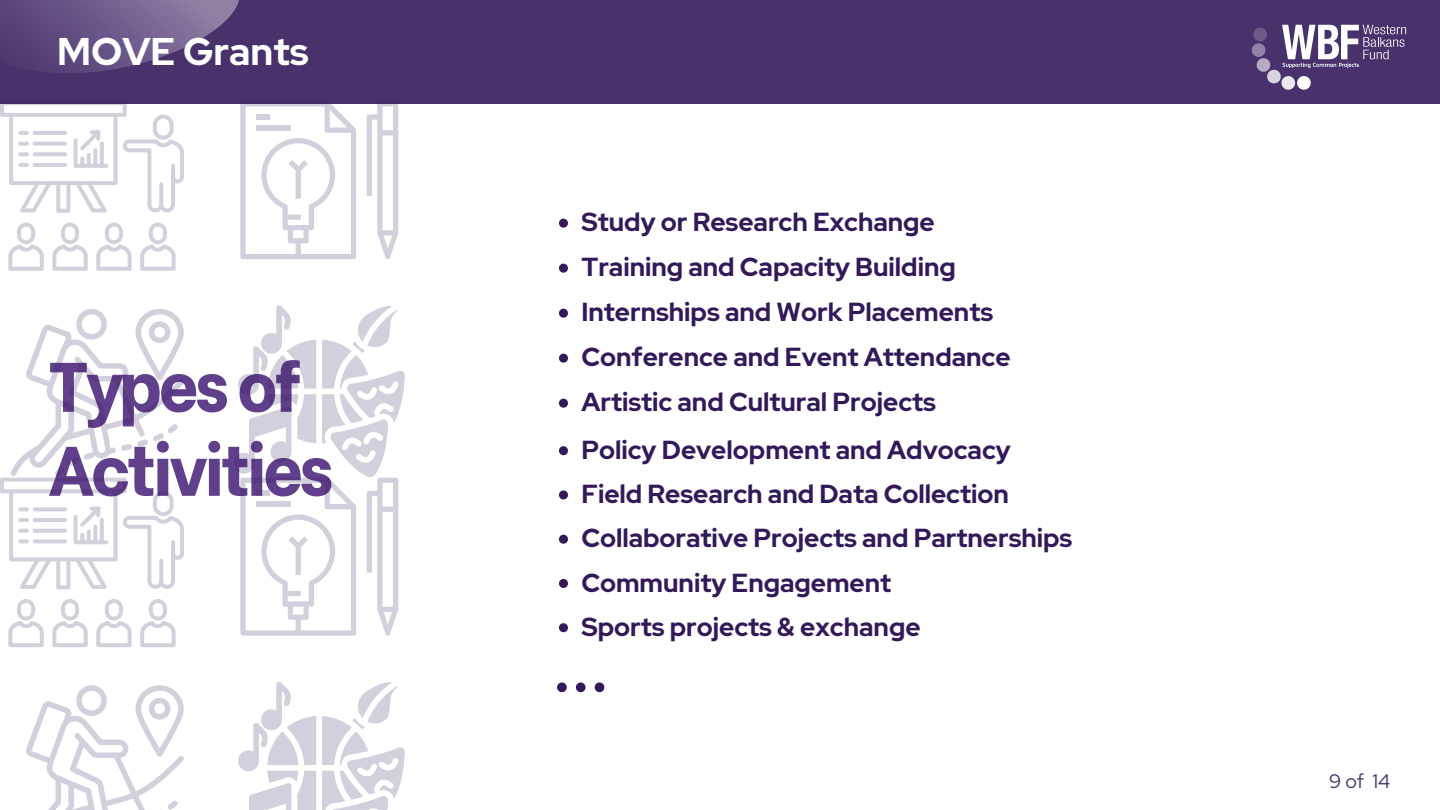
<style>
.page{position:relative;width:1440px;height:810px;background:#fff}
.page>*{position:absolute;margin:0;border:0;box-sizing:border-box;transform-origin:0 0}
.t1{font:95px "Red Hat Display";color:#331959}
.t2{font:800 70px/84px "Be Vietnam";letter-spacing:-.06em;color:#603f8b}
.t3{font:700 38.5px "Red Hat Display";color:#fff}
.t4{font:700 26px "Red Hat Display";color:#331959}
.t5{font:19.4px "Red Hat Display";color:#49326b}
</style>
<div class="page">
<div style="left:0;top:0;width:1440px;height:104px;background:#49326b"></div>
<svg style="left:0;top:0;width:239px;height:73px"></svg>
<svg style="left:1253px;top:25px;width:153px;height:65px"></svg>
<svg style="left:0;top:104px;width:184px;height:109px"></svg>
<svg style="left:8px;top:223px;width:36px;height:48px"></svg>
<svg style="left:52px;top:223px;width:36px;height:48px"></svg>
<svg style="left:96px;top:223px;width:36px;height:48px"></svg>
<svg style="left:140px;top:223px;width:36px;height:48px"></svg>
<svg style="left:240px;top:104px;width:116px;height:155px"></svg>
<svg style="left:367px;top:104px;width:31px;height:155px"></svg>
<div style="left:256px;top:114px;width:13px;height:6px;background:#d4cfdc"></div>
<div style="left:256px;top:125px;width:34px;height:5px;background:#d4cfdc"></div>
<svg style="left:238px;top:681px;width:167px;height:129px"></svg>
<svg style="left:26px;top:685px;width:158px;height:125px"></svg>
<svg style="left:0;top:309px;width:184px;height:280px"></svg>
<svg style="left:8px;top:599px;width:36px;height:48px"></svg>
<svg style="left:52px;top:599px;width:36px;height:48px"></svg>
<svg style="left:96px;top:599px;width:36px;height:48px"></svg>
<svg style="left:140px;top:599px;width:36px;height:48px"></svg>
<svg style="left:234px;top:305px;width:171px;height:331px"></svg>
<div style="left:256px;top:491px;width:13px;height:5px;background:#d4cfdc"></div>
<div style="left:256px;top:501px;width:34px;height:6px;background:#d4cfdc"></div>
<svg style="left:559px;top:219px;width:9px;height:9px"></svg>
<svg style="left:559px;top:264px;width:9px;height:9px"></svg>
<svg style="left:559px;top:309px;width:9px;height:9px"></svg>
<svg style="left:559px;top:354px;width:9px;height:9px"></svg>
<svg style="left:559px;top:399px;width:9px;height:9px"></svg>
<svg style="left:559px;top:446px;width:9px;height:9px"></svg>
<svg style="left:559px;top:490px;width:9px;height:9px"></svg>
<svg style="left:559px;top:535px;width:9px;height:9px"></svg>
<svg style="left:559px;top:579px;width:9px;height:9px"></svg>
<svg style="left:559px;top:623px;width:9px;height:9px"></svg>
<p class="t3" style="left:57px;top:26px;width:253px">MOVE Grants</p>
<p class="t2" style="left:48px;top:337px;width:287px">Types of<br>Activities</p>
<p class="t4" style="left:581px;top:205px;width:355px">Study or Research Exchange</p>
<p class="t4" style="left:581px;top:250px;width:376px">Training and Capacity Building</p>
<p class="t4" style="left:581px;top:295px;width:413px">Internships and Work Placements</p>
<p class="t4" style="left:581px;top:340px;width:431px">Conference and Event Attendance</p>
<p class="t4" style="left:581px;top:385px;width:356px">Artistic and Cultural Projects</p>
<p class="t4" style="left:581px;top:432px;width:431px">Policy Development and Advocacy</p>
<p class="t4" style="left:581px;top:477px;width:429px">Field Research and Data Collection</p>
<p class="t4" style="left:581px;top:521px;width:492px">Collaborative Projects and Partnerships</p>
<p class="t4" style="left:581px;top:565px;width:311px">Community Engagement</p>
<p class="t4" style="left:581px;top:609px;width:341px">Sports projects &amp; exchange</p>
<p class="t1" style="left:553px;top:595px;width:58px">...</p>
<p class="t5" style="left:1329px;top:769px;width:62px">9of 14</p>
</div>
